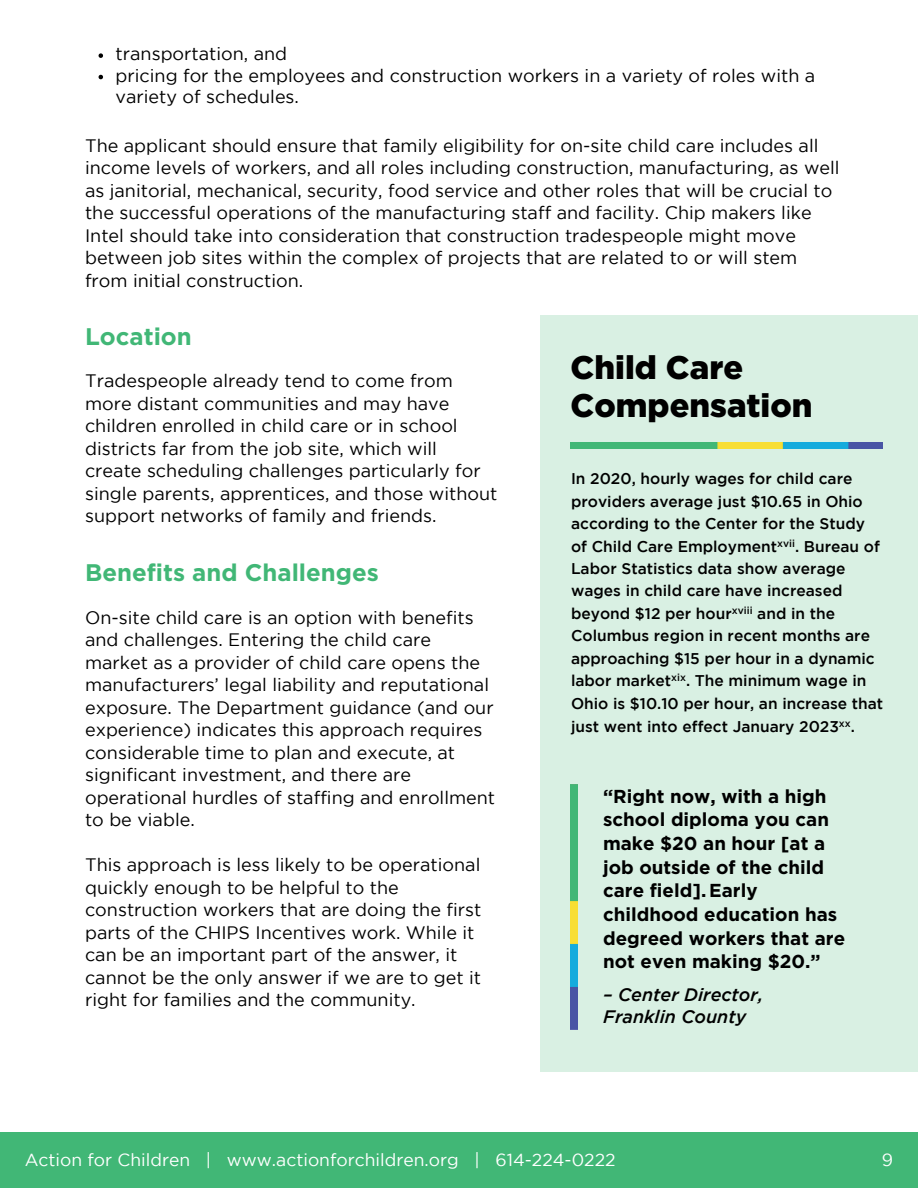
<style>
.page{position:relative;width:918px;height:1188px;background:#fff}
.page>*{position:absolute;margin:0;border:0;box-sizing:border-box;transform-origin:0 0}
.t1{font:900 32.7px/38.2px "Gotham";color:#000}
.t2{font:700 24px "Gotham";color:#41b776}
.t3{font:700 18.75px/23.7px "Gotham";color:#000}
.t4{font:18px/22.5px "Gotham";color:#000}
.t5{font:italic 500 18px/22.5px "Gotham";color:#000}
.t6{font:17.55px "Gotham";color:#fff}
.t7{font:500 15.45px/22.5px "Gotham";color:#000}
</style>
<div class="page">
<div style="left:0;top:1132px;width:918px;height:56px;background:#41b776"></div>
<svg style="left:99px;top:53px;width:4px;height:5px"></svg>
<svg style="left:99px;top:75px;width:4px;height:4px"></svg>
<div style="left:540px;top:315px;width:378px;height:756px;background:#d9f0e3"></div>
<img style="left:571px;top:443px;width:311px;height:5px">
<img style="left:571px;top:785px;width:7px;height:245px">
<p class="t4" style="left:116px;top:44px;width:701px;line-height:21.3px">transportation, and<br>pricing for the employees and construction workers in a variety of roles with a variety of schedules.</p>
<p class="t4" style="left:85px;top:135px;width:756px">The applicant should ensure that family eligibility for on-site child care includes all income levels of workers, and all roles including construction, manufacturing, as well as janitorial, mechanical, security, food service and other roles that will be crucial to the successful operations of the manufacturing staff and facility. Chip makers like Intel should take into consideration that construction tradespeople might move between job sites within the complex of projects that are related to or will stem from initial construction.</p>
<h2 class="t2" style="left:85px;top:323px;width:108px">Location</h2>
<p class="t4" style="left:85px;top:371px;width:414px">Tradespeople already tend to come from more distant communities and may have children enrolled in child care or in school districts far from the job site, which will create scheduling challenges particularly for single parents, apprentices, and those without support networks of family and friends.</p>
<h2 class="t2" style="left:85px;top:559px;width:295px">Benefits and Challenges</h2>
<p class="t4" style="left:85px;top:607px;width:412px">On-site child care is an option with benefits and challenges. Entering the child care market as a provider of child care opens the manufacturers’ legal liability and reputational exposure. The Department guidance (and our experience) indicates this approach requires considerable time to plan and execute, at significant investment, and there are operational hurdles of staffing and enrollment to be viable.</p>
<p class="t4" style="left:85px;top:855px;width:398px">This approach is less likely to be operational quickly enough to be helpful to the construction workers that are doing the first parts of the CHIPS Incentives work. While it can be an important part of the answer, it cannot be the only answer if we are to get it right for families and the community.</p>
<h1 class="t1" style="left:571px;top:348px;width:243px">Child Care<br>Compensation</h1>
<p class="t7" style="left:571px;top:469px;width:314px">In 2020, hourly wages for child care providers average just $10.65 in Ohio according to the Center for the Study of Child Care Employment<sup>xvii</sup>. Bureau of Labor Statistics data show average wages in child care have increased beyond $12 per hour<sup>xviii</sup> and in the Columbus region in recent months are approaching $15 per hour in a dynamic labor market<sup>xix</sup>. The minimum wage in Ohio is $10.10 per hour, an increase that just went into effect January 2023<sup>xx</sup>.</p>
<p class="t3" style="left:603px;top:784px;width:244px">“Right now, with a high school diploma you can make $20 an hour [at a job outside of the child care field].Early childhood education has degreed workers that are not even making $20.”</p>
<p class="t5" style="left:603px;top:984px;width:162px">– Center Director,<br>Franklin County</p>
<p class="t6" style="left:25px;top:1153px;width:592px">Action for Children | www.actionforchildren.org | 614-224-0222</p>
<p class="t6" style="left:882px;top:1153px;width:13px">9</p>
</div>
